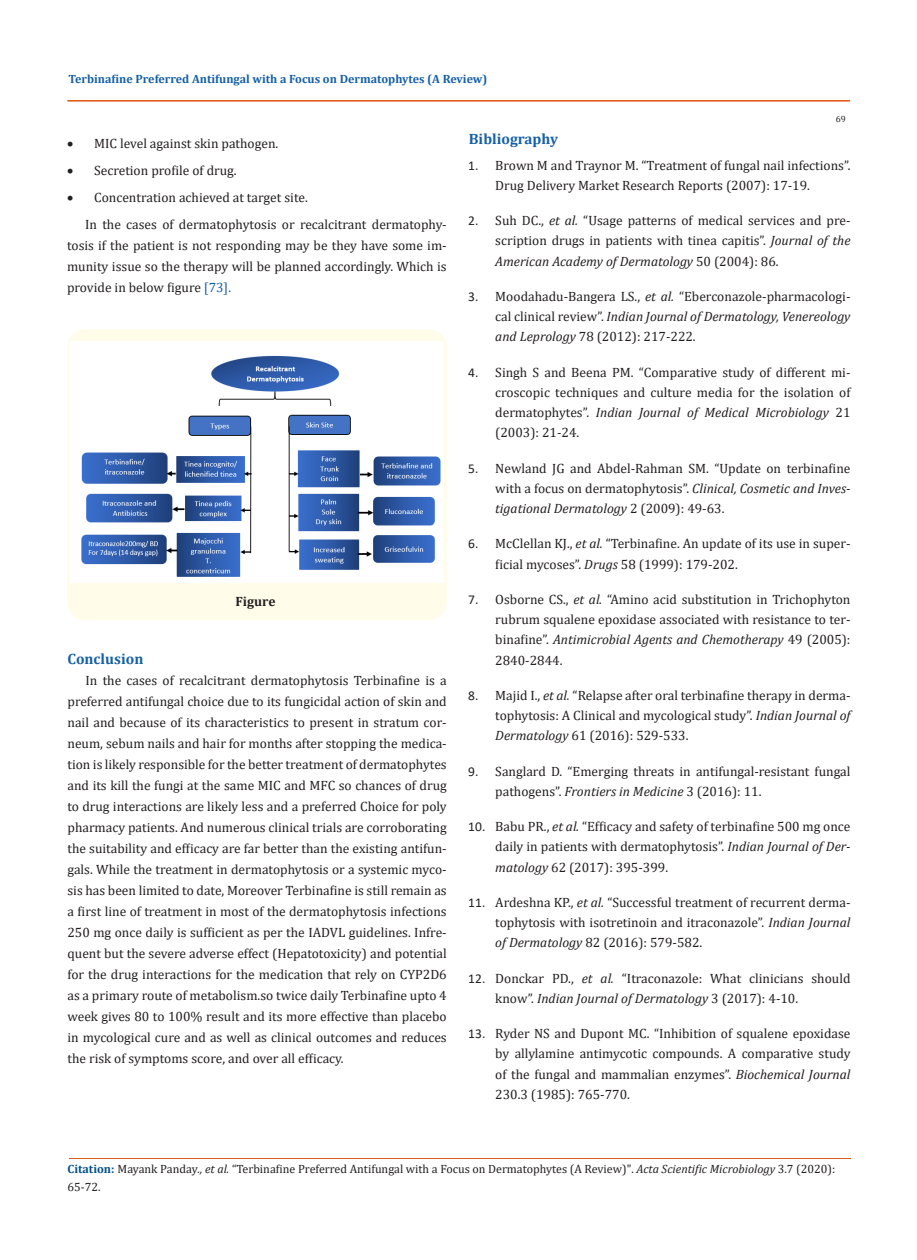
<style>
.page{position:relative;width:917px;height:1260px;background:#fff}
.page>*{position:absolute;margin:0;border:0;box-sizing:border-box;transform-origin:0 0}
.t1{font:700 15px "Cambria";color:#1560a6}
.t2{font:13.5px/20.2px "Cambria";color:#231f20;text-align:justify}
.t3{font:700 13.5px "Cambria";color:#231f20}
.t4{font:12px/18px "Cambria";color:#231f20}
.t5{font:700 12px "Cambria";color:#1560a6}
.t6{font:9px "Cambria";color:#231f20}
.s1{color:#1560a6}
.s2{font-family:"Calibri"}
.s3{font-style:italic}
.s4{font-weight:700;color:#035089}
</style>
<div class="page">
<div style="left:67px;top:329px;width:380px;height:291px;background:#fffde9;border-radius:18px"></div>
<img style="left:71px;top:342px;width:373px;height:240px">
<hr style="left:69px;top:1158px;width:781px;height:1px;background:#e05d1a">
<p class="t5" style="left:69px;top:70px;width:420px">Terbinafine Preferred Antifungal with a Focus on Dermatophytes (A Review)</p>
<p class="t6" style="left:835px;top:114px;width:11px">69</p>
<p class="t2" style="left:67px;top:133px;width:213px">• MIC level against skin pathogen.</p>
<p class="t2" style="left:67px;top:160px;width:171px">• Secretion profile of drug.</p>
<p class="t2" style="left:67px;top:187px;width:242px">• Concentration achieved at target site.</p>
<p class="t2" style="left:67px;top:213px;width:381px;line-height:21px;text-indent:18px">In the cases of dermatophytosis or recalcitrant dermatophy&shy;tosis if the patient is not responding may be they have some im&shy;munity issue so the therapy will be planned accordingly. Which is provide in below figure <span class="s1">[73].</span></p>
<p class="t3" style="left:235px;top:592px;width:41px">Figure</p>
<p class="t1" style="left:67px;top:648px;width:77px">Conclusion</p>
<p class="t2" style="left:67px;top:670px;width:381px;line-height:21px;text-indent:18px">In the cases of recalcitrant dermatophytosis Terbinafine is a preferred antifungal choice due to its fungicidal action of skin and nail and because of its characteristics to present in stratum cor&shy;neum, sebum nails and hair for months after stopping the medica&shy;tion is likely responsible for the better treatment of dermatophytes and its kill the fungi at the same MIC and MFC so chances of drug to drug interactions are likely less and a preferred Choice for poly pharmacy patients. And numerous clinical trials are corroborating the suitability and efficacy are far better than the existing antifun&shy;gals. While the treatment in dermatophytosis or a systemic myco&shy;sis has been limited to date, Moreover Terbinafine is still remain as a first line of treatment in most of the dermatophytosis infections 250 mg once daily is sufficient as per the IADVL guidelines. Infre&shy;quent but the severe adverse effect (Hepatotoxicity) and potential for the drug interactions for the medication that rely on CYP2D6 as a primary route of metabolism.so twice daily Terbinafine upto 4 week gives 80 to 100% result and its more effective than placebo in mycological cure and as well as clinical outcomes and reduces the risk of symptoms score, and over all efficacy.</p>
<p class="t1" style="left:469px;top:128px;width:91px">Bibliography</p>
<p class="t2" style="left:495px;top:155px;width:356px;text-indent:-27px"><span class="s2">1.</span> Brown M and Traynor M. “Treatment of fungal nail infections”.<br>Drug Delivery Market Research Reports (2007): 17-19.</p>
<p class="t2" style="left:495px;top:210px;width:357px;text-indent:-27px"><span class="s2">2.</span> Suh DC., <span class="s3">et al.</span> “Usage patterns of medical services and pre&shy;scription drugs in patients with tinea capitis”. <span class="s3">Journal of the American Academy of Dermatology</span> 50 (2004): 86.</p>
<p class="t2" style="left:495px;top:286px;width:357px;text-indent:-27px"><span class="s2">3.</span> Moodahadu-Bangera LS., <span class="s3">et al.</span> “Eberconazole-pharmacologi&shy;cal clinical review”. <span class="s3">Indian Journal of Dermatology, Venereology and Leprology</span> 78 (2012): 217-222.</p>
<p class="t2" style="left:495px;top:362px;width:357px;text-indent:-27px"><span class="s2">4.</span> Singh S and Beena PM. “Comparative study of different mi&shy;croscopic techniques and culture media for the isolation of dermatophytes”. <span class="s3">Indian Journal of Medical Microbiology</span> 21 (2003): 21-24.</p>
<p class="t2" style="left:495px;top:458px;width:357px;text-indent:-27px"><span class="s2">5.</span> Newland JG and Abdel-Rahman SM. “Update on terbinafine with a focus on dermatophytosis”. <span class="s3">Clinical, Cosmetic and Inves&shy;tigational Dermatology</span> 2 (2009): 49-63.</p>
<p class="t2" style="left:495px;top:533px;width:357px;text-indent:-27px"><span class="s2">6.</span> McClellan KJ., <span class="s3">et al.</span> “Terbinafine. An update of its use in super&shy;ficial mycoses”. <span class="s3">Drugs</span> 58 (1999): 179-202.</p>
<p class="t2" style="left:495px;top:589px;width:357px;text-indent:-27px"><span class="s2">7.</span> Osborne CS., <span class="s3">et al.</span> “Amino acid substitution in Trichophyton rubrum squalene epoxidase associated with resistance to ter&shy;binafine”. <span class="s3">Antimicrobial Agents and Chemotherapy</span> 49 (2005):<br>2840-2844.</p>
<p class="t2" style="left:495px;top:685px;width:357px;text-indent:-27px"><span class="s2">8.</span> Majid I., <span class="s3">et al.</span> “Relapse after oral terbinafine therapy in derma&shy;tophytosis: A Clinical and mycological study”. <span class="s3">Indian Journal of Dermatology</span> 61 (2016): 529-533.</p>
<p class="t2" style="left:495px;top:761px;width:356px;text-indent:-27px"><span class="s2">9.</span> Sanglard D. “Emerging threats in antifungal-resistant fungal pathogens”. <span class="s3">Frontiers in Medicine</span> 3 (2016): 11.</p>
<p class="t2" style="left:495px;top:816px;width:357px;text-indent:-27px"><span class="s2">10.</span> Babu PR., <span class="s3">et al.</span> “Efficacy and safety of terbinafine 500 mg once daily in patients with dermatophytosis”. <span class="s3">Indian Journal of Der&shy;matology</span> 62 (2017): 395-399.</p>
<p class="t2" style="left:495px;top:892px;width:357px;text-indent:-27px"><span class="s2">11.</span> Ardeshna KP., <span class="s3">et al.</span> “Successful treatment of recurrent derma&shy;tophytosis with isotretinoin and itraconazole”. <span class="s3">Indian Journal of Dermatology</span> 82 (2016): 579-582.</p>
<p class="t2" style="left:495px;top:968px;width:357px;text-indent:-27px"><span class="s2">12.</span> Donckar PD., <span class="s3">et al.</span> “Itraconazole: What clinicians should know”. <span class="s3">Indian Journal of Dermatology</span> 3 (2017): 4-10.</p>
<p class="t2" style="left:495px;top:1023px;width:357px;text-indent:-27px"><span class="s2">13.</span> Ryder NS and Dupont MC. “Inhibition of squalene epoxidase by allylamine antimycotic compounds. A comparative study of the fungal and mammalian enzymes”. <span class="s3">Biochemical Journal </span>230.3 (1985): 765-770.</p>
<p class="t4" style="left:67px;top:1160px;width:769px"><span class="s4">Citation:</span> Mayank Panday<span class="s3">., et al.</span> “Terbinafine Preferred Antifungal with a Focus on Dermatophytes (A Review)". <span class="s3">Acta Scientific Microbiology</span> 3.7 (2020):<br>65-72.</p>
</div>
